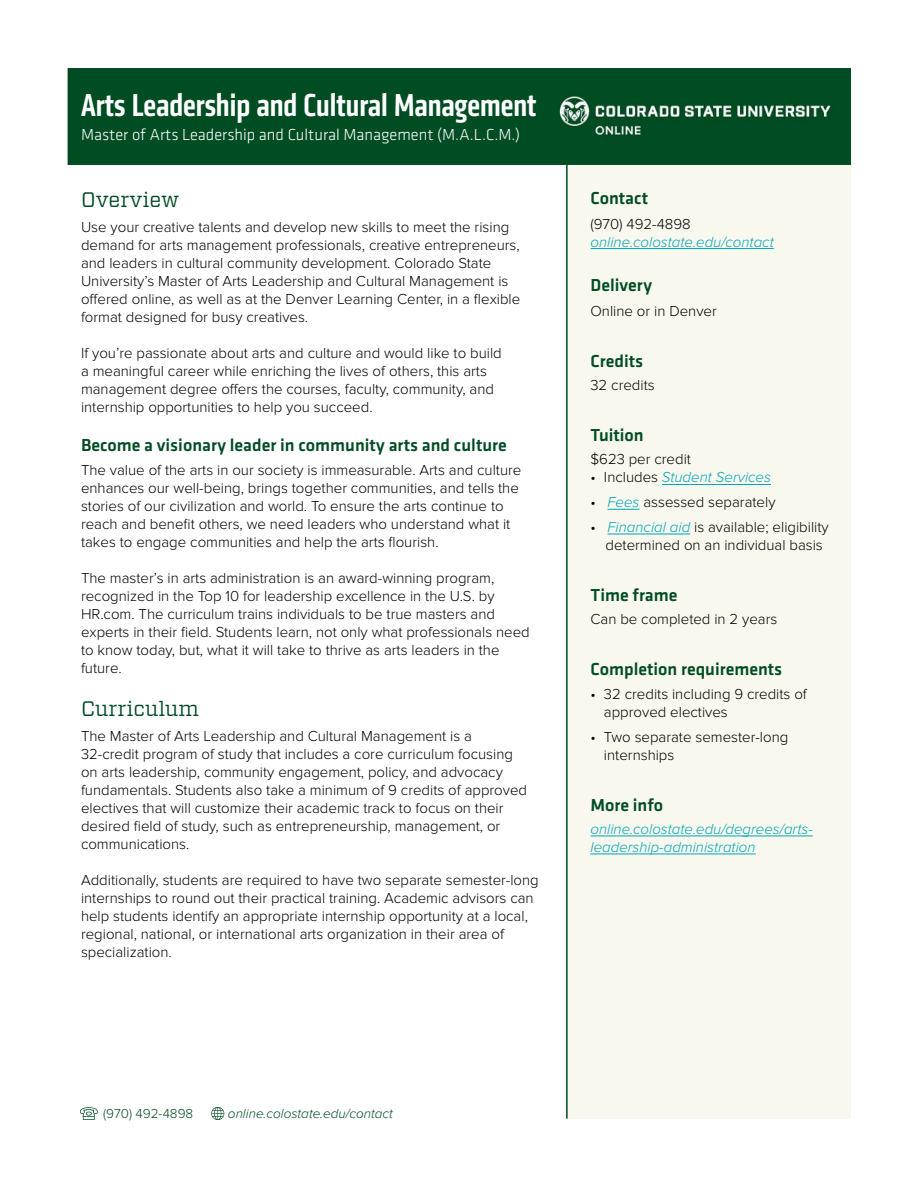
<style>
.page{position:relative;width:918px;height:1188px;background:#fff}
.page>*{position:absolute;margin:0;border:0;box-sizing:border-box;transform-origin:0 0}
.t1{font:500 condensed 33px "Klavika";color:#fff}
.t2{font:21px "Vitesse";color:#004c23}
.t3{font:500 18px "Klavika Basic";color:#004c23}
.t4{font:300 16.5px "Klavika Basic";color:#fff}
.t5{font:300 15px/18px "Proxima Nova";color:#000}
.t6{font:italic 300 15px/18px "Proxima Nova";color:#00a5b8}
.t7{font:italic 300 13.5px "Proxima Nova";color:#004c23}
.t8{font:300 13.5px "Proxima Nova";color:#004c23}
.s1{font-style:normal;color:#000}
.s2{font-style:italic;color:#00a5b8}
</style>
<div class="page">
<div style="left:68px;top:68px;width:783px;height:96px;background:#004d23"></div>
<div style="left:566px;top:165px;width:284px;height:954px;background:#f8f8ee"></div>
<hr style="left:566px;top:150px;width:2px;height:969px;background:#004c23">
<svg style="left:80px;top:1107px;width:18px;height:13px"></svg>
<svg style="left:211px;top:1107px;width:13px;height:13px"></svg>
<hr style="left:590px;top:248px;width:184px;height:1px;background:#00a5b8">
<hr style="left:662px;top:484px;width:109px;height:1px;background:#00a5b8">
<hr style="left:608px;top:509px;width:32px;height:1px;background:#00a5b8">
<hr style="left:608px;top:534px;width:82px;height:1px;background:#00a5b8">
<hr style="left:590px;top:836px;width:223px;height:1px;background:#00a5b8">
<hr style="left:590px;top:854px;width:166px;height:1px;background:#00a5b8">
<h1 class="t1" style="left:81px;top:84px;width:457px">Arts Leadership and Cultural Management</h1>
<p class="t4" style="left:81px;top:124px;width:441px">Master of Arts Leadership and Cultural Management (M.A.L.C.M.)</p>
<h2 class="t2" style="left:81px;top:185px;width:100px">Overview</h2>
<p class="t5" style="left:81px;top:218px;width:441px">Use your creative talents and develop new skills to meet the rising demand for arts management professionals, creative entrepreneurs, and leaders in cultural community development. Colorado State University’s Master of Arts Leadership and Cultural Management is offered online, as well as at the Denver Learning Center, in a flexible format designed for busy creatives.</p>
<p class="t5" style="left:81px;top:344px;width:422px">If you’re passionate about arts and culture and would like to build a meaningful career while enriching the lives of others, this arts management degree offers the courses, faculty, community, and internship opportunities to help you succeed.</p>
<p class="t3" style="left:81px;top:433px;width:427px">Become a visionary leader in community arts and culture</p>
<p class="t5" style="left:81px;top:461px;width:442px">The value of the arts in our society is immeasurable. Arts and culture enhances our well-being, brings together communities, and tells the stories of our civilization and world. To ensure the arts continue to reach and benefit others, we need leaders who understand what it takes to engage communities and help the arts flourish.</p>
<p class="t5" style="left:81px;top:569px;width:450px">The master’s in arts administration is an award-winning program, recognized in the Top 10 for leadership excellence in the U.S. by HR.com. The curriculum trains individuals to be true masters and experts in their field. Students learn, not only what professionals need to know today, but, what it will take to thrive as arts leaders in the future.</p>
<h2 class="t2" style="left:81px;top:694px;width:119px">Curriculum</h2>
<p class="t5" style="left:81px;top:727px;width:448px">The Master of Arts Leadership and Cultural Management is a 32-credit program of study that includes a core curriculum focusing on arts leadership, community engagement, policy, and advocacy fundamentals. Students also take a minimum of 9 credits of approved electives that will customize their academic track to focus on their desired field of study, such as entrepreneurship, management, or communications.</p>
<p class="t5" style="left:81px;top:871px;width:459px">Additionally, students are required to have two separate semester-long internships to round out their practical training. Academic advisors can help students identify an appropriate internship opportunity at a local, regional, national, or international arts organization in their area of specialization.</p>
<p class="t3" style="left:590px;top:186px;width:59px">Contact</p>
<p class="t5" style="left:590px;top:215px;width:102px">(970) 492-4898</p>
<p class="t6" style="left:590px;top:233px;width:185px">online.colostate.edu/contact</p>
<p class="t3" style="left:590px;top:273px;width:63px">Delivery</p>
<p class="t5" style="left:590px;top:302px;width:128px">Online or in Denver</p>
<p class="t3" style="left:590px;top:349px;width:54px">Credits</p>
<p class="t5" style="left:590px;top:376px;width:66px">32 credits</p>
<p class="t3" style="left:590px;top:423px;width:55px">Tuition</p>
<p class="t5" style="left:590px;top:451px;width:102px">$623 per credit</p>
<p class="t6" style="left:590px;top:469px;width:182px"><span class="s1">• Includes</span> Student Services</p>
<p class="t5" style="left:590px;top:493px;width:187px">• <span class="s2">Fees</span> assessed separately</p>
<p class="t5" style="left:590px;top:518px;width:240px;text-align:center">• <span class="s2">Financial aid</span> is available; eligibility determined on an individual basis</p>
<p class="t3" style="left:590px;top:583px;width:88px">Time frame</p>
<p class="t5" style="left:590px;top:611px;width:188px">Can be completed in 2 years</p>
<p class="t3" style="left:590px;top:657px;width:193px">Completion requirements</p>
<p class="t5" style="left:604px;top:685px;width:204px;text-indent:-14px">• 32 credits including 9 credits of approved electives</p>
<p class="t5" style="left:604px;top:728px;width:186px;text-indent:-14px">• Two separate semester-long internships</p>
<p class="t3" style="left:590px;top:792px;width:74px">More info</p>
<p class="t6" style="left:590px;top:820px;width:224px">online.colostate.edu/degrees/arts&shy;leadership-administration</p>
<p class="t8" style="left:103px;top:1106px;width:92px">(970) 492-4898</p>
<p class="t7" style="left:228px;top:1106px;width:167px">online.colostate.edu/contact</p>
</div>
